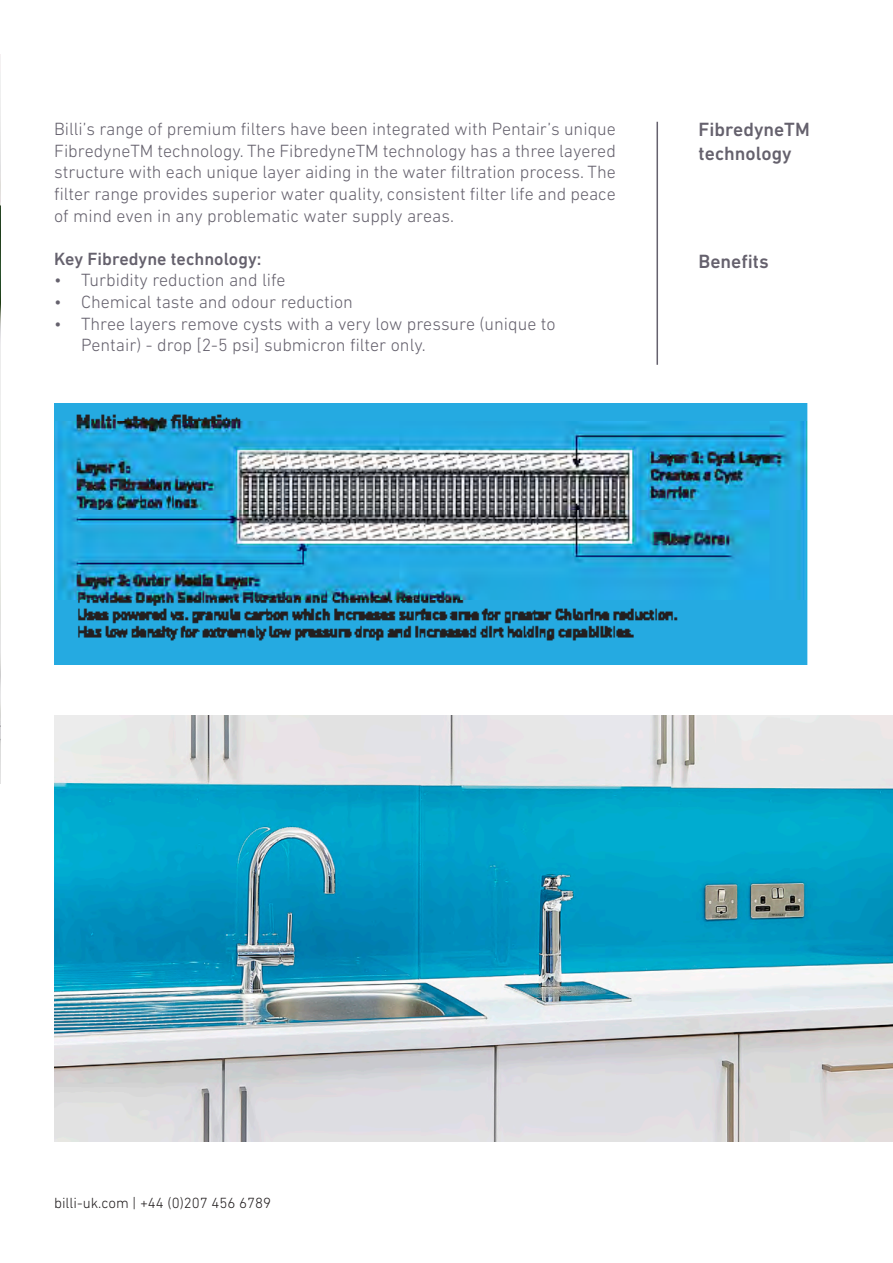
<style>
.page{position:relative;width:893px;height:1263px;background:#fff}
.page>*{position:absolute;margin:0;border:0;box-sizing:border-box;transform-origin:0 0}
.t1{font:500 19.5px/23.4px "DIN Next LT Pro";color:#65616d}
.t2{font:300 18px/21.6px "DIN Next LT Pro";color:#65616d;text-align:justify}
.t3{font:500 18px "DIN Next LT Pro";color:#65616d}
.t4{font:300 15px "DIN Next LT Pro";color:#231f20}
</style>
<div class="page">
<img style="left:0;top:54px;width:1px;height:729px">
<hr style="left:0;top:286px;width:1px;height:248px;background:#231f20">
<hr style="left:656px;top:122px;width:2px;height:243px;background:#65616d">
<img style="left:54px;top:403px;width:754px;height:262px">
<img style="left:54px;top:716px;width:839px;height:425px">
<p class="t2" style="left:54px;top:118px;width:563px">Billi’s range of premium filters have been integrated with Pentair’s unique FibredyneTM technology. The FibredyneTM technology has a three layered structure with each unique layer aiding in the water filtration process. The filter range provides superior water quality, consistent filter life and peace of mind even in any problematic water supply areas.</p>
<p class="t3" style="left:54px;top:248px;width:209px">Key Fibredyne technology:</p>
<p class="t2" style="left:54px;top:269px;width:233px">• Turbidity reduction and life</p>
<p class="t2" style="left:54px;top:291px;width:300px">• Chemical taste and odour reduction</p>
<p class="t2" style="left:81px;top:313px;width:476px;text-indent:-27px">• Three layers remove cysts with a very low pressure (unique to<br>Pentair) - drop [2-5 psi] submicron filter only.</p>
<p class="t1" style="left:699px;top:118px;width:113px">FibredyneTM technology</p>
<p class="t1" style="left:699px;top:249px;width:72px">Benefits</p>
<p class="t4" style="left:54px;top:1195px;width:218px">billi-uk.com | +44 (0)207 456 6789</p>
</div>
